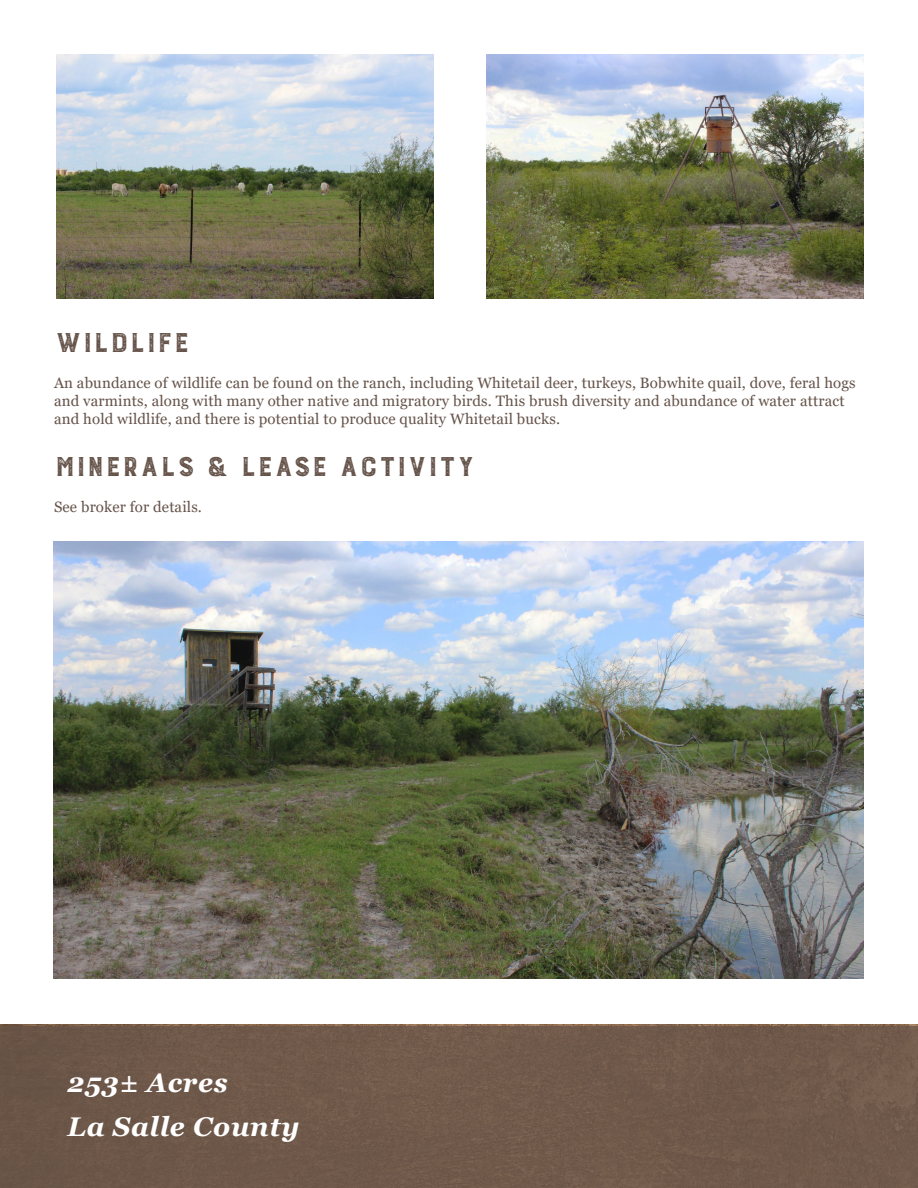
<style>
.page{position:relative;width:918px;height:1188px;background:#fff}
.page>*{position:absolute;margin:0;border:0;box-sizing:border-box;transform-origin:0 0}
.t1{font:300 36px "Burford Rustic";color:#655349}
.t2{font:italic 700 27px/43.5px "Georgia";letter-spacing:.025em;color:#fff}
.t3{font:15px/18px "Georgia";letter-spacing:.01em;color:#655349}
</style>
<div class="page">
<div style="left:0;top:1027px;width:918px;height:161px;background:#6f594a"></div>
<img style="left:53px;top:542px;width:810px;height:437px">
<img style="left:57px;top:54px;width:377px;height:245px">
<img style="left:487px;top:54px;width:377px;height:245px">
<p class="t1" style="left:54px;top:324px;width:137px">wildlife</p>
<p class="t3" style="left:54px;top:374px;width:803px">An abundance of wildlife can be found on the ranch, including Whitetail deer, turkeys, Bobwhite quail, dove, feral hogs and varmints, along with many other native and migratory birds. This brush diversity and abundance of water attract and hold wildlife, and there is potential to produce quality Whitetail bucks.</p>
<p class="t1" style="left:54px;top:448px;width:423px">minerals &amp; lease activity</p>
<p class="t3" style="left:54px;top:498px;width:150px">See broker for details.</p>
<h2 class="t2" style="left:68px;top:1061px;width:234px">253± Acres<br>La Salle County</h2>
</div>
